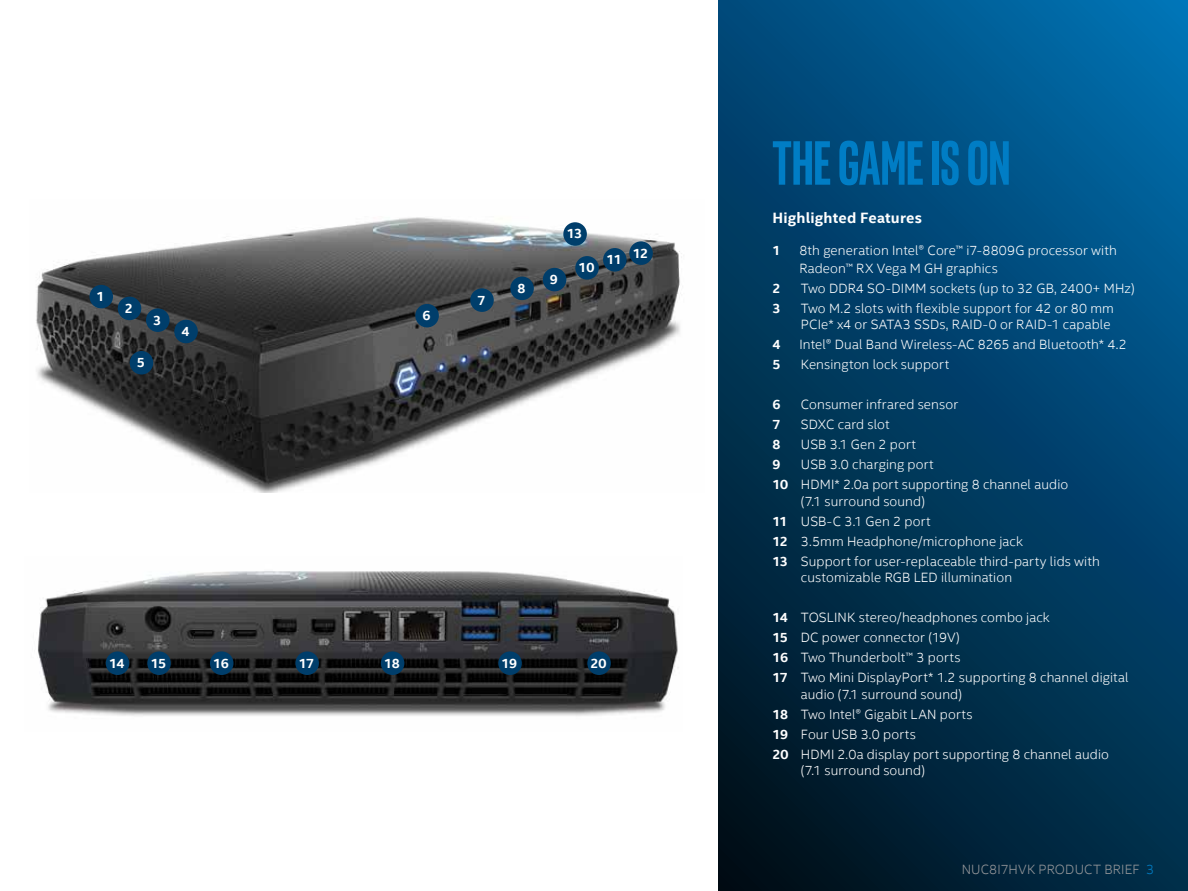
<style>
.page{position:relative;width:1188px;height:891px;background:#fff}
.page>*{position:absolute;margin:0;border:0;box-sizing:border-box;transform-origin:0 0}
.t1{font:700 63px "Intel Clear Pro";color:#007dc5}
.t2{font:700 15px "Intel Clear";letter-spacing:.01em;color:#fff}
.t3{font:300 13.5px/20px "Intel Clear";letter-spacing:.01em;color:#fff}
.t4{font:700 13.5px "Intel Clear";letter-spacing:-.035em;color:#fff}
.t5{font:300 13.5px "Intel Clear";letter-spacing:.015em;color:#939598}
.s1{font-weight:700}
.s2{color:#007dc5}
</style>
<div class="page">
<img style="left:38px;top:571px;width:641px;height:145px">
<img style="left:36px;top:217px;width:644px;height:275px">
<svg style="left:718px;top:0;width:470px;height:891px;background:#003c62"></svg>
<div style="left:118px;top:297px;width:23px;height:23px;background:#003e6b;border-radius:50%"></div>
<div style="left:89px;top:285px;width:24px;height:23px;background:#003e6b;border-radius:50%"></div>
<div style="left:146px;top:308px;width:24px;height:24px;background:#003e6b;border-radius:50%"></div>
<div style="left:174px;top:320px;width:24px;height:23px;background:#003e6b;border-radius:50%"></div>
<div style="left:130px;top:351px;width:23px;height:24px;background:#003e6b;border-radius:50%"></div>
<div style="left:470px;top:288px;width:24px;height:24px;background:#003e6b;border-radius:50%"></div>
<div style="left:543px;top:268px;width:23px;height:23px;background:#003e6b;border-radius:50%"></div>
<div style="left:510px;top:277px;width:24px;height:23px;background:#003e6b;border-radius:50%"></div>
<div style="left:575px;top:256px;width:24px;height:24px;background:#003e6b;border-radius:50%"></div>
<div style="left:603px;top:248px;width:24px;height:24px;background:#003e6b;border-radius:50%"></div>
<div style="left:629px;top:241px;width:24px;height:24px;background:#003e6b;border-radius:50%"></div>
<div style="left:415px;top:304px;width:24px;height:23px;background:#003e6b;border-radius:50%"></div>
<div style="left:106px;top:651px;width:23px;height:24px;background:#003e6b;border-radius:50%"></div>
<div style="left:147px;top:651px;width:24px;height:24px;background:#003e6b;border-radius:50%"></div>
<div style="left:210px;top:651px;width:23px;height:24px;background:#003e6b;border-radius:50%"></div>
<div style="left:295px;top:651px;width:24px;height:24px;background:#003e6b;border-radius:50%"></div>
<div style="left:381px;top:651px;width:23px;height:24px;background:#003e6b;border-radius:50%"></div>
<div style="left:498px;top:651px;width:24px;height:24px;background:#003e6b;border-radius:50%"></div>
<div style="left:587px;top:651px;width:24px;height:24px;background:#003e6b;border-radius:50%"></div>
<div style="left:563px;top:222px;width:24px;height:24px;background:#003e6b;border-radius:50%"></div>
<p class="t4" style="left:97px;top:287px;width:10px">1</p>
<p class="t4" style="left:125px;top:299px;width:10px">2</p>
<p class="t4" style="left:153px;top:311px;width:10px">3</p>
<p class="t4" style="left:137px;top:353px;width:10px">5</p>
<p class="t4" style="left:181px;top:322px;width:10px">4</p>
<p class="t4" style="left:422px;top:306px;width:10px">6</p>
<p class="t4" style="left:477px;top:291px;width:10px">7</p>
<p class="t4" style="left:517px;top:279px;width:10px">8</p>
<p class="t4" style="left:550px;top:270px;width:10px">9</p>
<p class="t4" style="left:567px;top:224px;width:17px">13</p>
<p class="t4" style="left:579px;top:258px;width:17px">10</p>
<p class="t4" style="left:607px;top:250px;width:17px">11</p>
<p class="t4" style="left:633px;top:244px;width:17px">12</p>
<p class="t4" style="left:109px;top:654px;width:17px">14</p>
<p class="t4" style="left:151px;top:654px;width:17px">15</p>
<p class="t4" style="left:213px;top:654px;width:17px">16</p>
<p class="t4" style="left:299px;top:654px;width:17px">17</p>
<p class="t4" style="left:384px;top:654px;width:17px">18</p>
<p class="t4" style="left:502px;top:654px;width:17px">19</p>
<p class="t4" style="left:590px;top:654px;width:18px">20</p>
<h1 class="t1" style="left:772px;top:123px;width:240px">THE GAME IS ON</h1>
<p class="t2" style="left:772px;top:208px;width:151px">Highlighted Features</p>
<p class="t4" style="left:772px;top:241px;width:10px">1</p>
<p class="t3" style="left:799px;top:241px;width:319px;line-height:18px">8th generation Intel® Core™ i7-8809G processor with<br>Radeon™ RX Vega M GH graphics</p>
<p class="t4" style="left:772px;top:279px;width:10px">2</p>
<p class="t3" style="left:801px;top:278px;width:335px">Two DDR4 SO-DIMM sockets (up to 32 GB, 2400+ MHz)</p>
<p class="t4" style="left:772px;top:299px;width:10px">3</p>
<p class="t3" style="left:801px;top:299px;width:315px;line-height:16.5px">Two M.2 slots with flexible support for 42 or 80 mm<br>PCIe* x4 or SATA3 SSDs, RAID-0 or RAID-1 capable</p>
<p class="t4" style="left:772px;top:335px;width:10px">4</p>
<p class="t3" style="left:799px;top:334px;width:329px">Intel® Dual Band Wireless-AC 8265 and Bluetooth* 4.2</p>
<p class="t4" style="left:772px;top:355px;width:10px">5</p>
<p class="t3" style="left:801px;top:354px;width:150px">Kensington lock support</p>
<p class="t4" style="left:772px;top:395px;width:10px">6</p>
<p class="t3" style="left:801px;top:394px;width:159px">Consumer infrared sensor</p>
<p class="t4" style="left:772px;top:415px;width:10px">7</p>
<p class="t3" style="left:801px;top:414px;width:90px">SDXC card slot</p>
<p class="t4" style="left:772px;top:435px;width:10px">8</p>
<p class="t3" style="left:801px;top:434px;width:117px">USB 3.1 Gen 2 port</p>
<p class="t4" style="left:772px;top:455px;width:10px">9</p>
<p class="t3" style="left:772px;top:454px;width:297px;text-indent:28px">USB 3.0 charging port<br><span class="s1">10</span> HDMI* 2.0a port supporting 8 channel audio</p>
<p class="t3" style="left:772px;top:491px;width:329px;text-indent:28px">(7.1 surround sound)<br><span class="s1">11</span> USB-C 3.1 Gen 2 port<br><span class="s1">12</span> 3.5mm Headphone/microphone jack<br><span class="s1">13</span> Support for user-replaceable third-party lids with</p>
<p class="t3" style="left:801px;top:567px;width:213px">customizable RGB LED illumination</p>
<p class="t3" style="left:772px;top:607px;width:358px"><span class="s1">14</span> TOSLINK stereo/headphones combo jack<br><span class="s1">15</span> DC power connector (19V)<br><span class="s1">16</span> Two Thunderbolt™ 3 ports<br><span class="s1">17</span> Two Mini DisplayPort* 1.2 supporting 8 channel digital</p>
<p class="t3" style="left:772px;top:684px;width:338px;text-indent:28px">audio (7.1 surround sound)<br><span class="s1">18</span> Two Intel® Gigabit LAN ports<br><span class="s1">19</span> Four USB 3.0 ports<br><span class="s1">20</span> HDMI 2.0a display port supporting 8 channel audio</p>
<p class="t3" style="left:801px;top:760px;width:126px">(7.1 surround sound)</p>
<p class="t5" style="left:962px;top:860px;width:194px">NUC8I7HVK PRODUCT BRIEF <span class="s2">3</span></p>
<p class="t5" style="left:963px;top:861px;width:65px">NUC6i KY</p>
</div>
